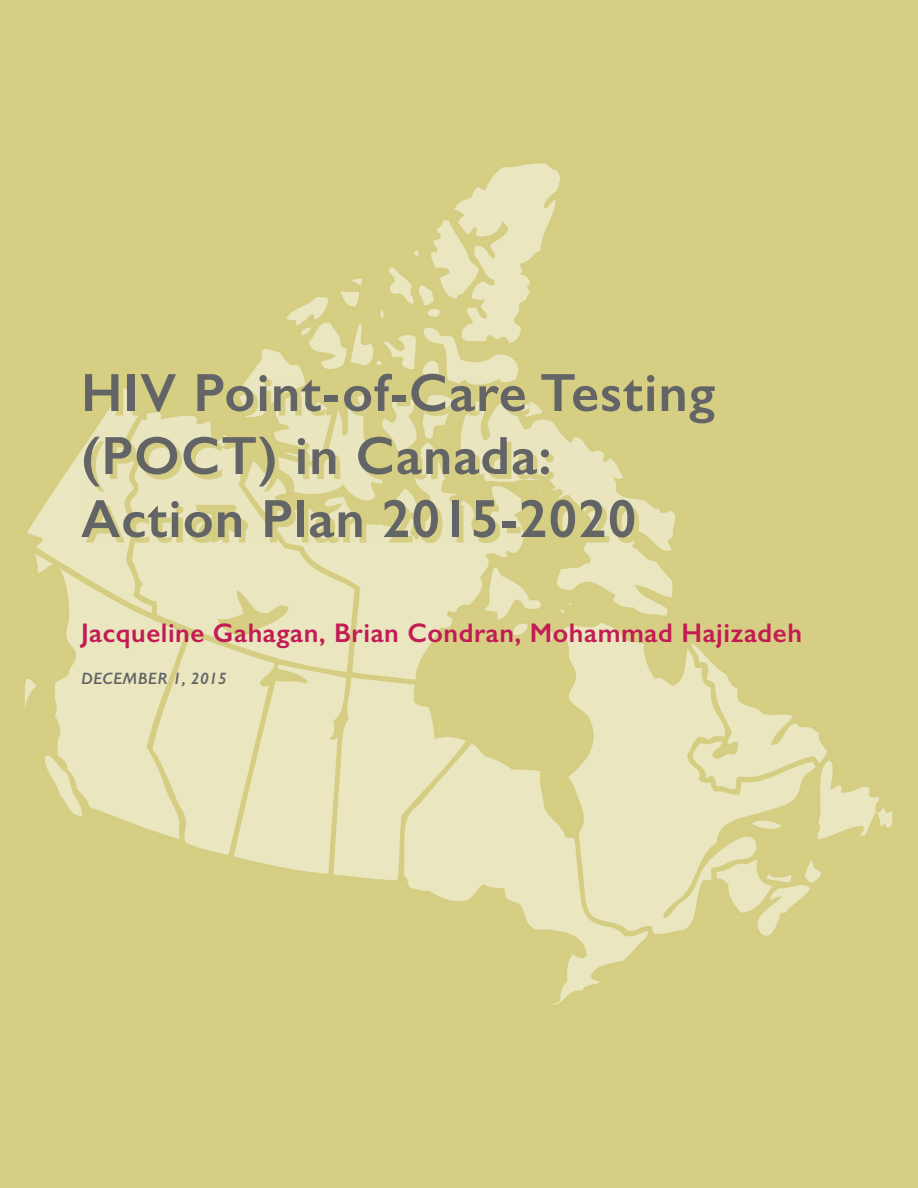
<style>
.page{position:relative;width:918px;height:1188px;background:#d5ce83}
.page>*{position:absolute;margin:0;border:0;box-sizing:border-box;transform-origin:0 0}
.t1{font:600 54px/63px "Gill Sans";letter-spacing:.02em;color:#636466}
.t2{font:600 27px "Gill Sans";letter-spacing:.02em;color:#c31b53}
.t3{font:italic 600 16.5px "Gill Sans";letter-spacing:.02em;color:#636466}
</style>
<div class="page">
<svg style="left:55px;top:620px;width:93px;height:209px;background:#e6e2b7"></svg>
<svg style="left:45px;top:750px;width:41px;height:70px"></svg>
<svg style="left:24px;top:679px;width:12px;height:31px"></svg>
<svg style="left:408px;top:744px;width:150px;height:261px"></svg>
<svg style="left:148px;top:677px;width:325px;height:207px"></svg>
<svg style="left:822px;top:745px;width:71px;height:94px"></svg>
<svg style="left:558px;top:622px;width:264px;height:382px"></svg>
<svg style="left:27px;top:444px;width:96px;height:176px"></svg>
<svg style="left:123px;top:543px;width:117px;height:134px;background:#e6e3b9"></svg>
<svg style="left:240px;top:543px;width:233px;height:142px"></svg>
<svg style="left:454px;top:543px;width:219px;height:77px"></svg>
<svg style="left:481px;top:564px;width:96px;height:84px"></svg>
<svg style="left:248px;top:163px;width:312px;height:215px"></svg>
<svg style="left:86px;top:378px;width:590px;height:165px"></svg>
<p class="t1" style="left:81px;top:361px;width:636px">HIV Point-of-Care Testing (POCT) in Canada:<br>Action Plan 2015-2020</p>
<p class="t2" style="left:81px;top:617px;width:723px">Jacqueline Gahagan, Brian Condran, Mohammad Hajizadeh</p>
<p class="t3" style="left:81px;top:668px;width:147px">DECEMBER 1, 2015</p>
</div>
